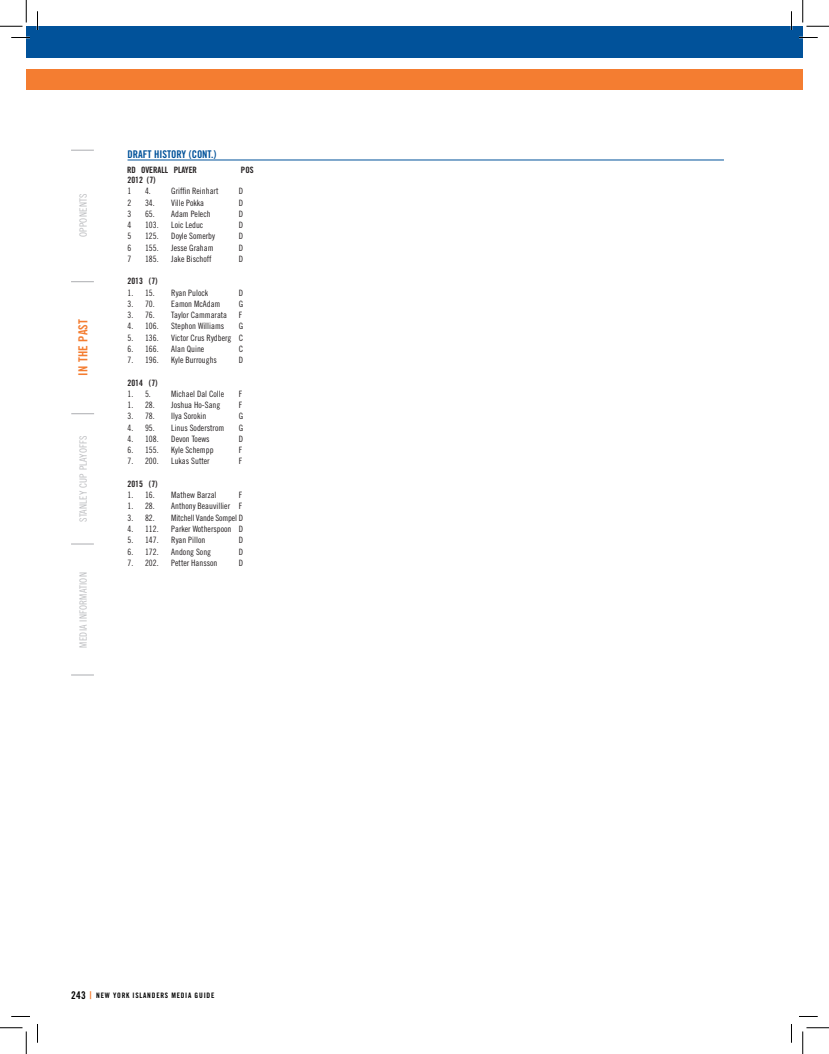
<style>
.page{position:relative;width:829px;height:1054px;background:#fff}
.page>*{position:absolute;margin:0;border:0;box-sizing:border-box;transform-origin:0 0}
.t1{font:12.5px "Trade Gothic Bold Cond Twenty";letter-spacing:.02em;color:#f47d31}
.All_Paragraphs_Heade{font:10.62px "Trade Gothic Bold Cond Twenty";color:#01529a}
.t2{font:10px "Trade Gothic Cond Eighteen";letter-spacing:.02em;color:#bcbdc0}
.ALL_Paragraphs_Style{font:8.75px "Trade Gothic Cond Eighteen";color:#231f20}
.ALL_Paragraphs_Style-2{font:8.75px "Trade Gothic Bold Cond Twenty";color:#231f20}
.ALL_Paragraphs_Style-3{font:8.75px "Trade Gothic Cond Eighteen";letter-spacing:-.02em;color:#231f20}
.t3{font:7.5px "Trade Gothic Bold Cond Twenty";letter-spacing:.1em;color:#000}
.s1{font-size:10.62px}
.s2{font-size:10.62px;color:#f47d31}
</style>
<div class="page">
<div style="left:26px;top:26px;width:776px;height:32px;background:#01529a"></div>
<div style="left:26px;top:69px;width:776px;height:20px;background:#f47d31"></div>
<svg style="left:71px;top:150px;width:23px;height:1px"></svg>
<hr style="left:71px;top:543px;width:23px;height:2px;background:#bcbdc0">
<svg style="left:71px;top:674px;width:23px;height:1px"></svg>
<svg style="left:71px;top:413px;width:23px;height:1px"></svg>
<svg style="left:71px;top:281px;width:23px;height:1px"></svg>
<hr style="left:128px;top:159px;width:596px;height:1px;background:#01529a">
<svg style="left:11px;top:37px;width:19px;height:1px"></svg>
<svg style="left:799px;top:37px;width:19px;height:1px"></svg>
<svg style="left:11px;top:1016px;width:19px;height:1px"></svg>
<svg style="left:799px;top:1016px;width:19px;height:1px"></svg>
<svg style="left:37px;top:11px;width:1px;height:19px"></svg>
<svg style="left:37px;top:1024px;width:1px;height:18px"></svg>
<svg style="left:790px;top:11px;width:2px;height:19px"></svg>
<svg style="left:791px;top:1024px;width:1px;height:18px"></svg>
<svg style="left:0;top:0;width:27px;height:27px"></svg>
<svg style="left:0;top:1027px;width:27px;height:27px"></svg>
<svg style="left:802px;top:0;width:27px;height:27px"></svg>
<svg style="left:802px;top:1027px;width:27px;height:27px"></svg>
<p class="t2" style="left:77px;top:237px;width:45px;rotate:-90deg">OPPONENTS</p>
<h1 class="t1" style="left:76px;top:376px;width:58px;rotate:-90deg">IN THE PAST</h1>
<p class="t2" style="left:77px;top:522px;width:88px;rotate:-90deg">STANLEY CUP PLAYOFFS</p>
<p class="t2" style="left:77px;top:647px;width:77px;rotate:-90deg">MEDIA INFORMATION</p>
<p class="All_Paragraphs_Heade" style="left:128px;top:147px;width:90px">DRAFT HISTORY (CONT.)</p>
<p class="ALL_Paragraphs_Style-2" style="left:128px;top:175px;width:30px">2012 (7)</p>
<p class="ALL_Paragraphs_Style" style="left:128px;top:186px;width:5px">1</p>
<p class="ALL_Paragraphs_Style" style="left:145px;top:186px;width:75px">4. Griffin Reinhart</p>
<p class="ALL_Paragraphs_Style" style="left:239px;top:186px;width:6px">D</p>
<p class="ALL_Paragraphs_Style" style="left:128px;top:197px;width:5px">2</p>
<p class="ALL_Paragraphs_Style" style="left:145px;top:197px;width:61px">34. Ville Pokka</p>
<p class="ALL_Paragraphs_Style" style="left:239px;top:197px;width:6px">D</p>
<p class="ALL_Paragraphs_Style" style="left:128px;top:209px;width:5px">3</p>
<p class="ALL_Paragraphs_Style" style="left:145px;top:209px;width:67px">65. Adam Pelech</p>
<p class="ALL_Paragraphs_Style" style="left:239px;top:209px;width:6px">D</p>
<p class="ALL_Paragraphs_Style" style="left:128px;top:220px;width:5px">4</p>
<p class="ALL_Paragraphs_Style" style="left:145px;top:220px;width:15px">103.</p>
<p class="ALL_Paragraphs_Style" style="left:171px;top:220px;width:34px">Loic Leduc</p>
<p class="ALL_Paragraphs_Style" style="left:239px;top:220px;width:6px">D</p>
<p class="ALL_Paragraphs_Style" style="left:128px;top:231px;width:5px">5</p>
<p class="ALL_Paragraphs_Style" style="left:145px;top:231px;width:15px">125.</p>
<p class="ALL_Paragraphs_Style" style="left:171px;top:231px;width:45px">Doyle Somerby</p>
<p class="ALL_Paragraphs_Style" style="left:239px;top:231px;width:6px">D</p>
<p class="ALL_Paragraphs_Style" style="left:128px;top:242px;width:5px">6</p>
<p class="ALL_Paragraphs_Style" style="left:145px;top:242px;width:15px">155.</p>
<p class="ALL_Paragraphs_Style" style="left:171px;top:242px;width:44px">Jesse Graham</p>
<p class="ALL_Paragraphs_Style" style="left:239px;top:242px;width:6px">D</p>
<p class="ALL_Paragraphs_Style" style="left:128px;top:254px;width:5px">7</p>
<p class="ALL_Paragraphs_Style" style="left:145px;top:254px;width:15px">185.</p>
<p class="ALL_Paragraphs_Style" style="left:171px;top:254px;width:42px">Jake Bischoff</p>
<p class="ALL_Paragraphs_Style" style="left:239px;top:254px;width:6px">D</p>
<p class="ALL_Paragraphs_Style-2" style="left:128px;top:276px;width:32px">2013 (7)</p>
<p class="ALL_Paragraphs_Style" style="left:128px;top:287px;width:29px">1. 15.</p>
<p class="ALL_Paragraphs_Style" style="left:171px;top:287px;width:38px">Ryan Pulock</p>
<p class="ALL_Paragraphs_Style" style="left:239px;top:287px;width:6px">D</p>
<p class="ALL_Paragraphs_Style" style="left:128px;top:299px;width:29px">3. 70.</p>
<p class="ALL_Paragraphs_Style" style="left:171px;top:299px;width:51px">Eamon McAdam</p>
<p class="ALL_Paragraphs_Style" style="left:239px;top:299px;width:6px">G</p>
<p class="ALL_Paragraphs_Style" style="left:128px;top:310px;width:29px">3. 76.</p>
<p class="ALL_Paragraphs_Style" style="left:171px;top:310px;width:57px">Taylor Cammarata</p>
<p class="ALL_Paragraphs_Style" style="left:239px;top:310px;width:5px">F</p>
<p class="ALL_Paragraphs_Style" style="left:128px;top:321px;width:33px">4. 106.</p>
<p class="ALL_Paragraphs_Style" style="left:171px;top:321px;width:54px">Stephon Williams</p>
<p class="ALL_Paragraphs_Style" style="left:239px;top:321px;width:6px">G</p>
<p class="ALL_Paragraphs_Style" style="left:128px;top:332px;width:33px">5. 136.</p>
<p class="ALL_Paragraphs_Style" style="left:171px;top:332px;width:73px">Victor Crus Rydberg C</p>
<p class="ALL_Paragraphs_Style" style="left:128px;top:344px;width:33px">6. 166.</p>
<p class="ALL_Paragraphs_Style" style="left:171px;top:344px;width:35px">Alan Quine</p>
<p class="ALL_Paragraphs_Style" style="left:239px;top:344px;width:6px">C</p>
<p class="ALL_Paragraphs_Style" style="left:128px;top:355px;width:33px">7. 196.</p>
<p class="ALL_Paragraphs_Style" style="left:171px;top:355px;width:47px">Kyle Burroughs</p>
<p class="ALL_Paragraphs_Style" style="left:239px;top:355px;width:6px">D</p>
<p class="ALL_Paragraphs_Style-2" style="left:128px;top:377px;width:32px">2014 (7)</p>
<p class="ALL_Paragraphs_Style" style="left:128px;top:389px;width:25px">1. 5.</p>
<p class="ALL_Paragraphs_Style" style="left:171px;top:389px;width:54px">Michael Dal Colle</p>
<p class="ALL_Paragraphs_Style" style="left:239px;top:389px;width:5px">F</p>
<p class="ALL_Paragraphs_Style" style="left:128px;top:400px;width:29px">1. 28.</p>
<p class="ALL_Paragraphs_Style" style="left:171px;top:400px;width:51px">Joshua Ho-Sang</p>
<p class="ALL_Paragraphs_Style" style="left:239px;top:400px;width:5px">F</p>
<p class="ALL_Paragraphs_Style" style="left:128px;top:411px;width:29px">3. 78.</p>
<p class="ALL_Paragraphs_Style" style="left:171px;top:411px;width:36px">Ilya Sorokin</p>
<p class="ALL_Paragraphs_Style" style="left:239px;top:411px;width:6px">G</p>
<p class="ALL_Paragraphs_Style" style="left:128px;top:422px;width:29px">4. 95.</p>
<p class="ALL_Paragraphs_Style" style="left:171px;top:422px;width:54px">Linus Soderstrom</p>
<p class="ALL_Paragraphs_Style" style="left:239px;top:422px;width:6px">G</p>
<p class="ALL_Paragraphs_Style" style="left:128px;top:434px;width:33px">4. 108.</p>
<p class="ALL_Paragraphs_Style" style="left:171px;top:434px;width:40px">Devon Toews</p>
<p class="ALL_Paragraphs_Style" style="left:239px;top:434px;width:6px">D</p>
<p class="ALL_Paragraphs_Style" style="left:128px;top:445px;width:33px">6. 155.</p>
<p class="ALL_Paragraphs_Style" style="left:171px;top:445px;width:44px">Kyle Schempp</p>
<p class="ALL_Paragraphs_Style" style="left:239px;top:445px;width:5px">F</p>
<p class="ALL_Paragraphs_Style" style="left:128px;top:456px;width:33px">7. 200.</p>
<p class="ALL_Paragraphs_Style" style="left:171px;top:456px;width:40px">Lukas Sutter</p>
<p class="ALL_Paragraphs_Style" style="left:239px;top:456px;width:5px">F</p>
<p class="ALL_Paragraphs_Style-2" style="left:128px;top:478px;width:32px">2015 (7)</p>
<p class="ALL_Paragraphs_Style" style="left:128px;top:490px;width:29px">1. 16.</p>
<p class="ALL_Paragraphs_Style" style="left:171px;top:490px;width:47px">Mathew Barzal</p>
<p class="ALL_Paragraphs_Style" style="left:239px;top:490px;width:5px">F</p>
<p class="ALL_Paragraphs_Style" style="left:128px;top:501px;width:29px">1. 28.</p>
<p class="ALL_Paragraphs_Style" style="left:171px;top:501px;width:72px">Anthony Beauvillier F</p>
<p class="ALL_Paragraphs_Style" style="left:128px;top:512px;width:29px">3. 82.</p>
<p class="ALL_Paragraphs_Style-3" style="left:171px;top:512px;width:73px">Mitchell Vande Sompel D</p>
<p class="ALL_Paragraphs_Style" style="left:128px;top:524px;width:33px">4. 112.</p>
<p class="ALL_Paragraphs_Style" style="left:171px;top:524px;width:73px">Parker Wotherspoon D</p>
<p class="ALL_Paragraphs_Style" style="left:128px;top:535px;width:33px">5. 147.</p>
<p class="ALL_Paragraphs_Style" style="left:171px;top:535px;width:36px">Ryan Pillon</p>
<p class="ALL_Paragraphs_Style" style="left:239px;top:535px;width:6px">D</p>
<p class="ALL_Paragraphs_Style" style="left:128px;top:546px;width:33px">6. 172.</p>
<p class="ALL_Paragraphs_Style" style="left:171px;top:546px;width:41px">Andong Song</p>
<p class="ALL_Paragraphs_Style" style="left:239px;top:546px;width:6px">D</p>
<p class="ALL_Paragraphs_Style" style="left:128px;top:557px;width:33px">7. 202.</p>
<p class="ALL_Paragraphs_Style" style="left:171px;top:557px;width:48px">Petter Hansson</p>
<p class="ALL_Paragraphs_Style" style="left:239px;top:557px;width:6px">D</p>
<p class="ALL_Paragraphs_Style-2" style="left:127px;top:165px;width:71px">RD OVERALL PLAYER</p>
<p class="ALL_Paragraphs_Style-2" style="left:241px;top:165px;width:14px">POS</p>
<p class="t3" style="left:71px;top:990px;width:145px"><span class="s1">243</span> <span class="s2">|</span> NEW YORK ISLANDERS MEDIA GUIDE</p>
</div>
